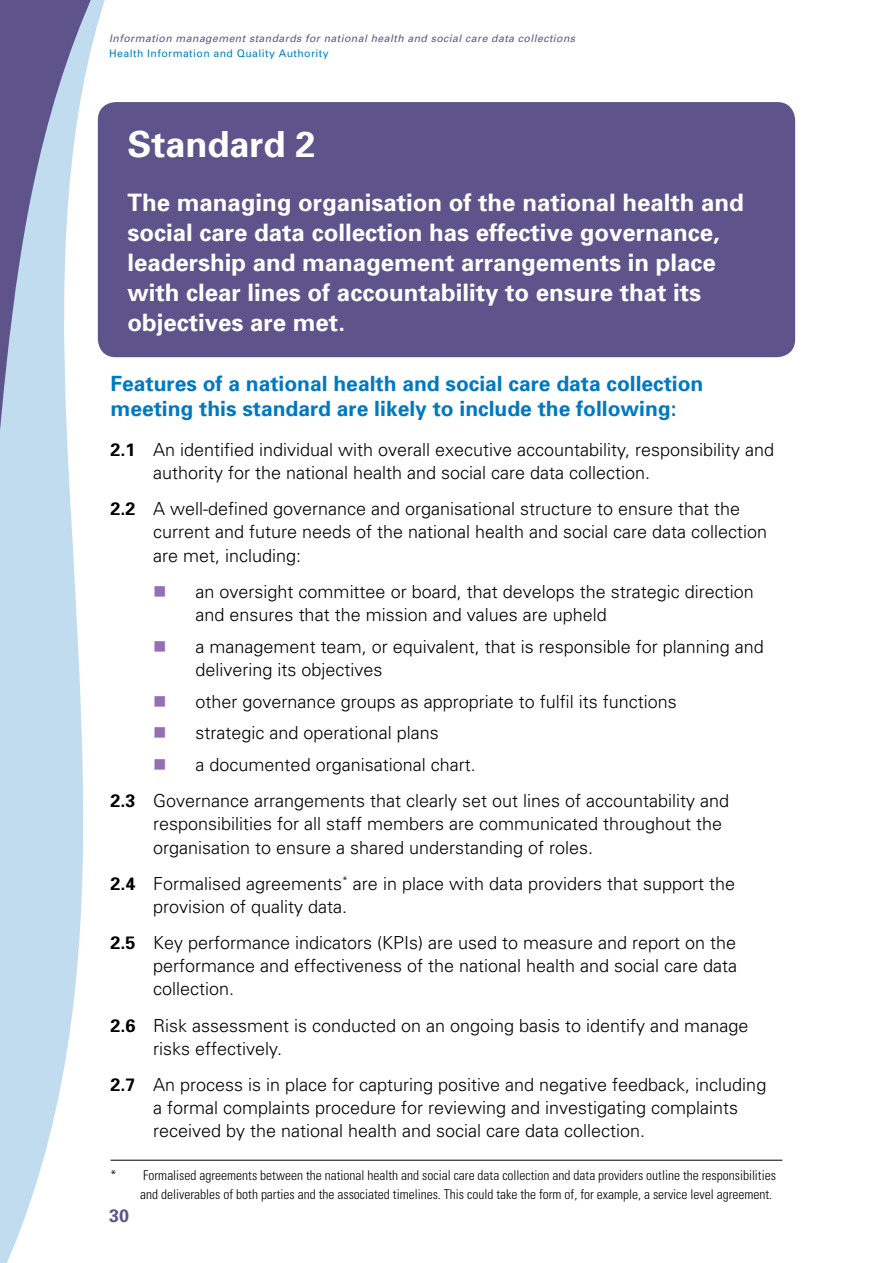
<style>
.page{position:relative;width:893px;height:1263px;background:#fff}
.page>*{position:absolute;margin:0;border:0;box-sizing:border-box;transform-origin:0 0}
.t1{font:700 36px "Univers";color:#fff}
.Main_Heads_2017_DATA{font:700 24px/30px "Univers";color:#fff}
._1_1_1_heading_DATA{font:700 21px/24.2px "Univers";color:#0079c1}
.New_body_2017_indent{font:300 18px/23.2px "Univers";color:#000}
.t2{font:700 18px "Univers";color:#5e548b}
.footnote_2017_DATA{font:300 condensed 13.5px/19.5px "Univers";color:#000;text-align:right}
.t3{font:italic 10.5px "Univers";letter-spacing:.04em;color:#5e548b}
.t4{font:10.5px "Univers";letter-spacing:.04em;color:#0081c3}
.s1{font-weight:700}
.s2{color:#956eb6}
</style>
<div class="page">
<svg style="left:0;top:0;width:281px;height:1263px"></svg>
<div style="left:98px;top:102px;width:697px;height:255px;background:#5e548b;border-radius:18px"></div>
<hr style="left:111px;top:1160px;width:671px;height:1px;background:#000">
<p class="t3" style="left:109px;top:32px;width:467px">Information management standards for national health and social care data collections</p>
<p class="t4" style="left:109px;top:47px;width:221px">Health Information and Quality Authority</p>
<p class="t1" style="left:128px;top:121px;width:190px">Standard 2</p>
<p class="Main_Heads_2017_DATA" style="left:128px;top:186px;width:618px">The managing organisation of the national health and social care data collection has effective governance, leadership and management arrangements in place with clear lines of accountability to ensure that its objectives are met.</p>
<p class="_1_1_1_heading_DATA" style="left:111px;top:371px;width:594px">Features of a national health and social care data collection meeting this standard are likely to include the following:</p>
<p class="New_body_2017_indent" style="left:153px;top:437px;width:623px;text-indent:-43px"><span class="s1">2.1</span> An identified individual with overall executive accountability, responsibility and authority for the national health and social care data collection.</p>
<p class="New_body_2017_indent" style="left:153px;top:497px;width:616px;text-indent:-43px"><span class="s1">2.2</span> A well-defined governance and organisational structure to ensure that the current and future needs of the national health and social care data collection are met, including:</p>
<p class="New_body_2017_indent" style="left:196px;top:579px;width:560px;text-indent:-43px"><span class="s2">■</span> an oversight committee or board, that develops the strategic direction and ensures that the mission and values are upheld</p>
<p class="New_body_2017_indent" style="left:196px;top:634px;width:570px;text-indent:-43px"><span class="s2">■</span> a management team, or equivalent, that is responsible for planning and delivering its objectives</p>
<p class="New_body_2017_indent" style="left:153px;top:689px;width:525px"><span class="s2">■</span> other governance groups as appropriate to fulfil its functions</p>
<p class="New_body_2017_indent" style="left:153px;top:721px;width:287px"><span class="s2">■</span> strategic and operational plans</p>
<p class="New_body_2017_indent" style="left:153px;top:753px;width:324px"><span class="s2">■</span> a documented organisational chart.</p>
<p class="New_body_2017_indent" style="left:153px;top:789px;width:578px;text-indent:-43px"><span class="s1">2.3</span> Governance arrangements that clearly set out lines of accountability and responsibilities for all staff members are communicated throughout the organisation to ensure a shared understanding of roles.</p>
<p class="New_body_2017_indent" style="left:153px;top:871px;width:583px;text-indent:-43px"><span class="s1">2.4</span> Formalised agreements<sup>*</sup> are in place with data providers that support the provision of quality data.</p>
<p class="New_body_2017_indent" style="left:153px;top:930px;width:586px;text-align:justify;text-indent:-43px"><span class="s1">2.5</span> Key performance indicators (KPIs) are used to measure and report on the performance and effectiveness of the national health and social care data collection.</p>
<p class="New_body_2017_indent" style="left:153px;top:1013px;width:597px;text-indent:-43px"><span class="s1">2.6</span> Risk assessment is conducted on an ongoing basis to identify and manage risks effectively.</p>
<p class="New_body_2017_indent" style="left:153px;top:1072px;width:615px;text-indent:-43px"><span class="s1">2.7</span> An process is in place for capturing positive and negative feedback, including a formal complaints procedure for reviewing and investigating complaints received by the national health and social care data collection.</p>
<p class="footnote_2017_DATA" style="left:111px;top:1165px;width:667px">* Formalised agreements between the national health and social care data collection and data providers outline the responsibilities and deliverables of both parties and the associated timelines. This could take the form of, for example, a service level agreement.</p>
<p class="t2" style="left:109px;top:1204px;width:22px">30</p>
</div>
